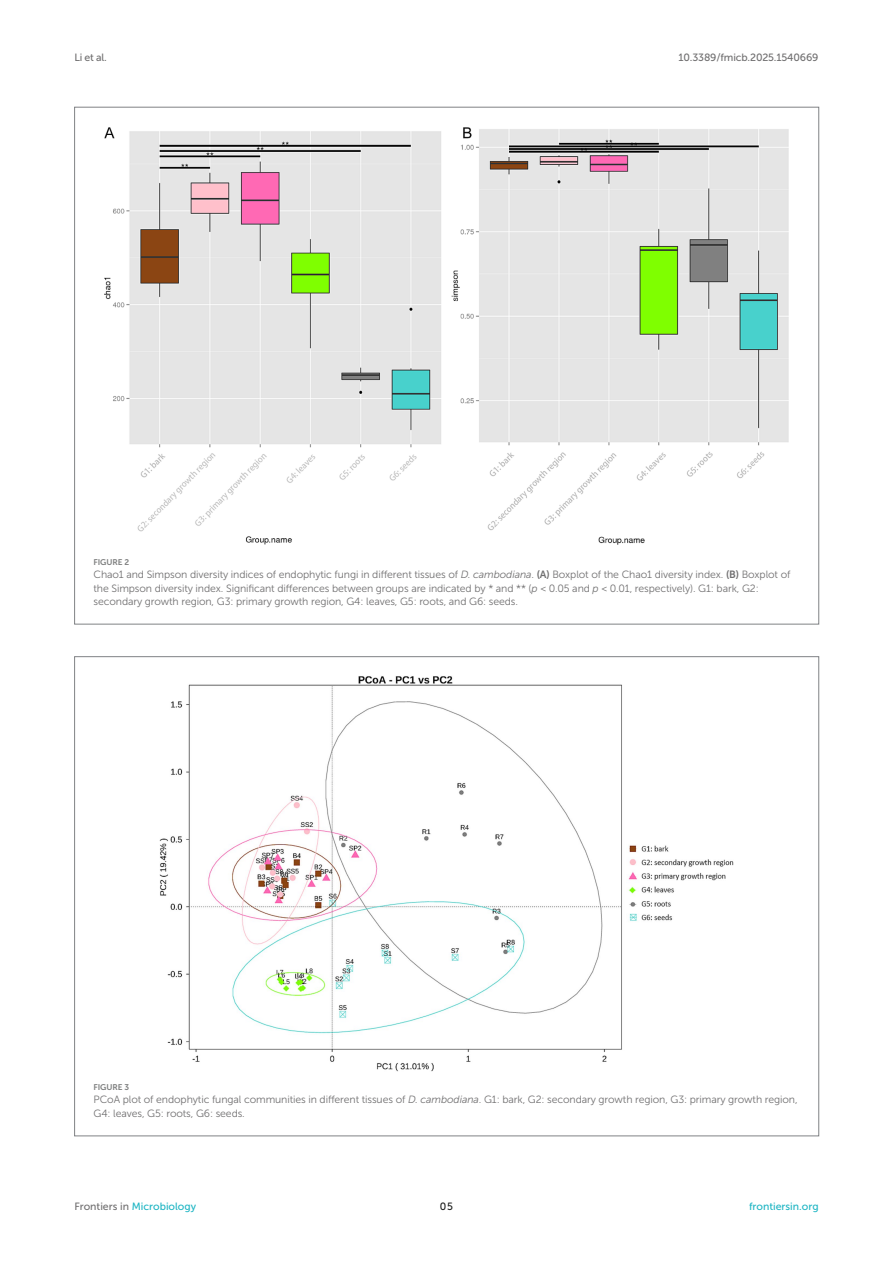
<style>
.page{position:relative;width:893px;height:1263px;background:#fff}
.page>*{position:absolute;margin:0;border:0;box-sizing:border-box;transform-origin:0 0}
.FIG_LEG{font:10.5px/13.5px "Museo Sans 300";letter-spacing:-.01em;color:#706f70}
.t1{font:10.5px "Museo Sans 500";color:#1db5c3}
.t2{font:10.5px "Museo Sans 500";letter-spacing:-.015em;color:#706f70}
.t3{font:10.5px "Museo Sans 500";color:#1b1c1b}
.FIG_HD{font:8.25px "Museo Sans 700";letter-spacing:-.01em;color:#7e7f7f}
.s1{font-style:italic}
.s2{font-family:"Museo Sans 700"}
.s3{color:#706f70}
</style>
<div class="page">
<img style="left:104px;top:127px;width:685px;height:418px">
<img style="left:160px;top:676px;width:574px;height:395px">
<p class="t2" style="left:74px;top:52px;width:34px">Li et al.</p>
<p class="t2" style="left:679px;top:52px;width:141px">10.3389/fmicb.2025.1540669</p>
<p class="FIG_HD" style="left:94px;top:557px;width:37px">FIGURE 2</p>
<p class="FIG_LEG" style="left:94px;top:568px;width:698px">Chao1 and Simpson diversity indices of endophytic fungi in different tissues of <span class="s1">D. cambodiana</span>. <span class="s2">(A)</span> Boxplot of the Chao1 diversity index. <span class="s2">(B)</span> Boxplot of the Simpson diversity index. Significant differences between groups are indicated by * and ** (<span class="s1">p</span> &lt; 0.05 and <span class="s1">p</span> &lt; 0.01, respectively). G1: bark, G2: secondary growth region, G3: primary growth region, G4: leaves, G5: roots, and G6: seeds.</p>
<p class="FIG_HD" style="left:94px;top:1082px;width:37px">FIGURE 3</p>
<p class="FIG_LEG" style="left:94px;top:1093px;width:705px">PCoA plot of endophytic fungal communities in different tissues of <span class="s1">D. cambodiana</span>. G1: bark, G2: secondary growth region, G3: primary growth region,<br>G4: leaves, G5: roots, G6: seeds.</p>
<p class="t1" style="left:74px;top:1200px;width:123px"><span class="s3">Frontiers in</span> Microbiology</p>
<p class="t3" style="left:440px;top:1200px;width:14px">05</p>
<p class="t1" style="left:749px;top:1200px;width:71px">frontiersin.org</p>
</div>
